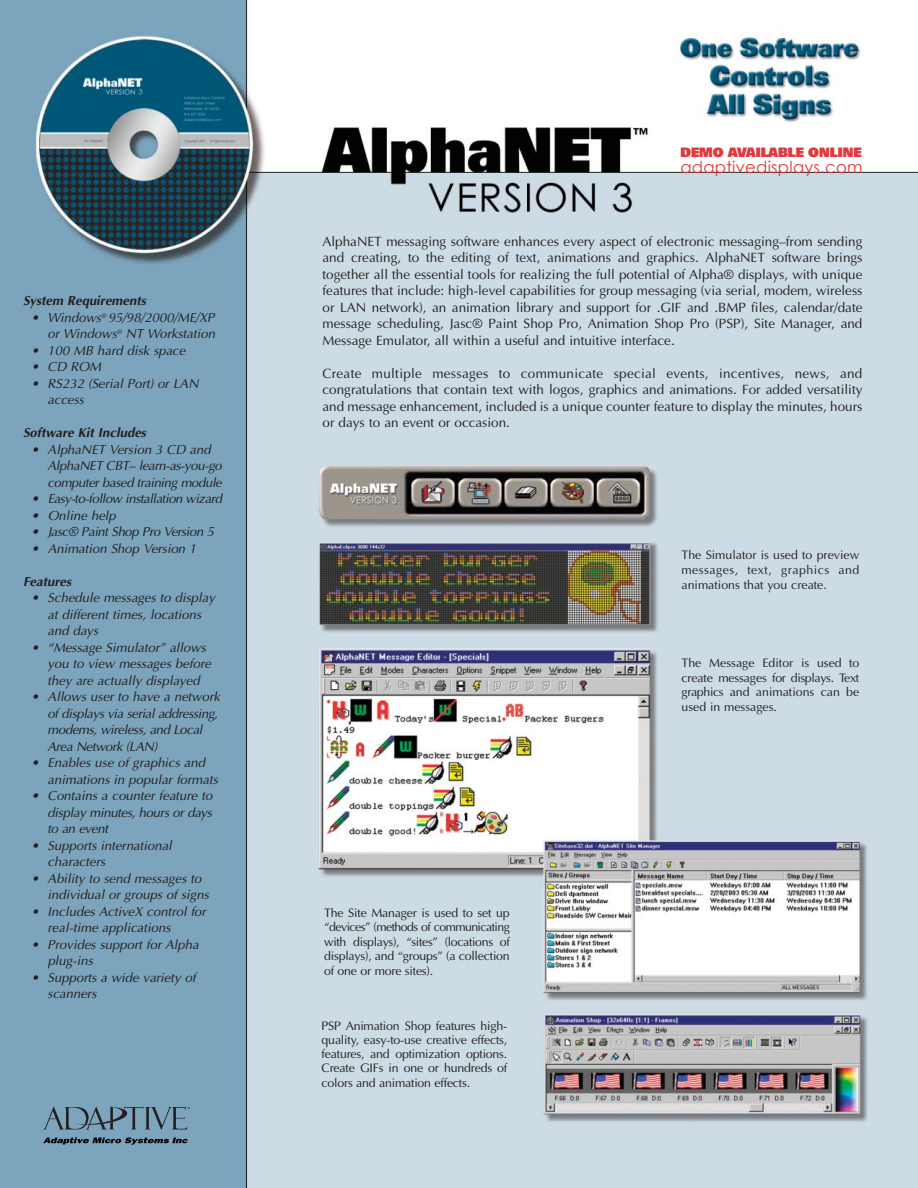
<style>
.page{position:relative;width:918px;height:1188px;background:#fff}
.page>*{position:absolute;margin:0;border:0;box-sizing:border-box;transform-origin:0 0}
.t1{font:16.5px "Century Gothic";letter-spacing:.015em;color:#e0393e}
.t2{font:13.5px/16.5px "Optima";color:#231f1f;text-align:justify}
.t3{font:italic 13.2px/16.5px "Optima";color:#231f1f}
.t4{font:italic 13.2px/16.5px "Optima";letter-spacing:-.03em;color:#231f1f}
.t5{font:italic 700 13.2px "Optima";color:#231f1f}
.t6{font:italic 13.2px "Optima";letter-spacing:-.035em;color:#231f1f}
.t7{font:13.2px "Unpact";color:#e0393e}
.t8{font:12.3px/15px "Optima";letter-spacing:-.015em;color:#231f1f;text-align:justify}
</style>
<div class="page">
<img style="left:0;top:0;width:918px;height:1188px">
<svg style="left:43px;top:1137px;width:145px;height:8px"></svg>
<svg style="left:43px;top:1106px;width:147px;height:24px;background:#68879a"></svg>
<p class="t5" style="left:23px;top:295px;width:124px">System Requirements</p>
<p class="t3" style="left:31px;top:310px;width:185px;text-align:right">• Windows<sup>®</sup> 95/98/2000/ME/XP or Windows<sup>®</sup> NT Workstation</p>
<p class="t3" style="left:31px;top:343px;width:156px">• 100 MB hard disk space</p>
<p class="t3" style="left:31px;top:360px;width:71px">• CD ROM</p>
<p class="t3" style="left:48px;top:376px;width:152px;text-indent:-16px">• RS232 (Serial Port) or LAN access</p>
<p class="t5" style="left:23px;top:427px;width:124px">Software Kit Includes</p>
<p class="t4" style="left:48px;top:442px;width:176px;text-indent:-16px">• AlphaNET Version 3 CD and<br>AlphaNET CBT– learn-as-you-go computer based training module</p>
<p class="t6" style="left:31px;top:493px;width:192px">• Easy-to-follow installation wizard</p>
<p class="t3" style="left:31px;top:508px;width:86px">• Online help</p>
<p class="t4" style="left:31px;top:525px;width:184px">• Jasc® Paint Shop Pro Version 5</p>
<p class="t3" style="left:31px;top:541px;width:167px">• Animation Shop Version 1</p>
<p class="t5" style="left:23px;top:576px;width:50px">Features</p>
<p class="t3" style="left:48px;top:591px;width:169px;text-indent:-16px">• Schedule messages to display at different times, locations and days</p>
<p class="t3" style="left:48px;top:640px;width:165px;text-indent:-16px">• “Message Simulator” allows you to view messages before they are actually displayed</p>
<p class="t4" style="left:48px;top:690px;width:174px;text-indent:-16px">• Allows user to have a network of displays via serial addressing, modems, wireless, and Local<br>Area Network (LAN)</p>
<p class="t3" style="left:48px;top:756px;width:172px;text-indent:-16px">• Enables use of graphics and animations in popular formats</p>
<p class="t3" style="left:48px;top:789px;width:166px;text-align:justify;text-indent:-16px">• Contains a counter feature to display minutes, hours or days to an event</p>
<p class="t3" style="left:48px;top:838px;width:126px;text-indent:-16px">• Supports international characters</p>
<p class="t3" style="left:48px;top:871px;width:163px;text-indent:-16px">• Ability to send messages to individual or groups of signs</p>
<p class="t3" style="left:48px;top:904px;width:160px;text-indent:-16px">• Includes ActiveX control for real-time applications</p>
<p class="t3" style="left:48px;top:937px;width:153px;text-indent:-16px">• Provides support for Alpha plug-ins</p>
<p class="t3" style="left:48px;top:970px;width:150px;text-indent:-16px">• Supports a wide variety of scanners</p>
<p class="t7" style="left:680px;top:147px;width:183px">DEMO AVAILABLE ONLINE</p>
<p class="t1" style="left:680px;top:156px;width:184px">adaptivedisplays.com</p>
<p class="t2" style="left:322px;top:234px;width:542px">AlphaNET messaging software enhances every aspect of electronic messaging–from sending and creating, to the editing of text, animations and graphics. AlphaNET software brings together all the essential tools for realizing the full potential of Alpha® displays, with unique features that include: high-level capabilities for group messaging (via serial, modem, wireless or LAN network), an animation library and support for .GIF and .BMP files, calendar/date message scheduling, Jasc® Paint Shop Pro, Animation Shop Pro (PSP), Site Manager, and Message Emulator, all within a useful and intuitive interface.</p>
<p class="t2" style="left:322px;top:366px;width:542px">Create multiple messages to communicate special events, incentives, news, and congratulations that contain text with logos, graphics and animations. For added versatility and message enhancement, included is a unique counter feature to display the minutes, hours or days to an event or occasion.</p>
<p class="t8" style="left:682px;top:548px;width:179px">The Simulator is used to preview messages, text, graphics and animations that you create.</p>
<p class="t8" style="left:324px;top:907px;width:187px;line-height:14.4px">The Site Manager is used to set up “devices” (methods of communicating with displays), “sites” (locations of displays), and “groups” (a collection of one or more sites).</p>
<p class="t8" style="left:322px;top:1020px;width:187px;line-height:14.2px">PSP Animation Shop features high&shy;quality, easy-to-use creative effects, features, and optimization options.<br>Create GIFs in one or hundreds of colors and animation effects.</p>
<p class="t8" style="left:682px;top:656px;width:179px">The Message Editor is used to create messages for displays. Text graphics and animations can be used in messages.</p>
</div>
